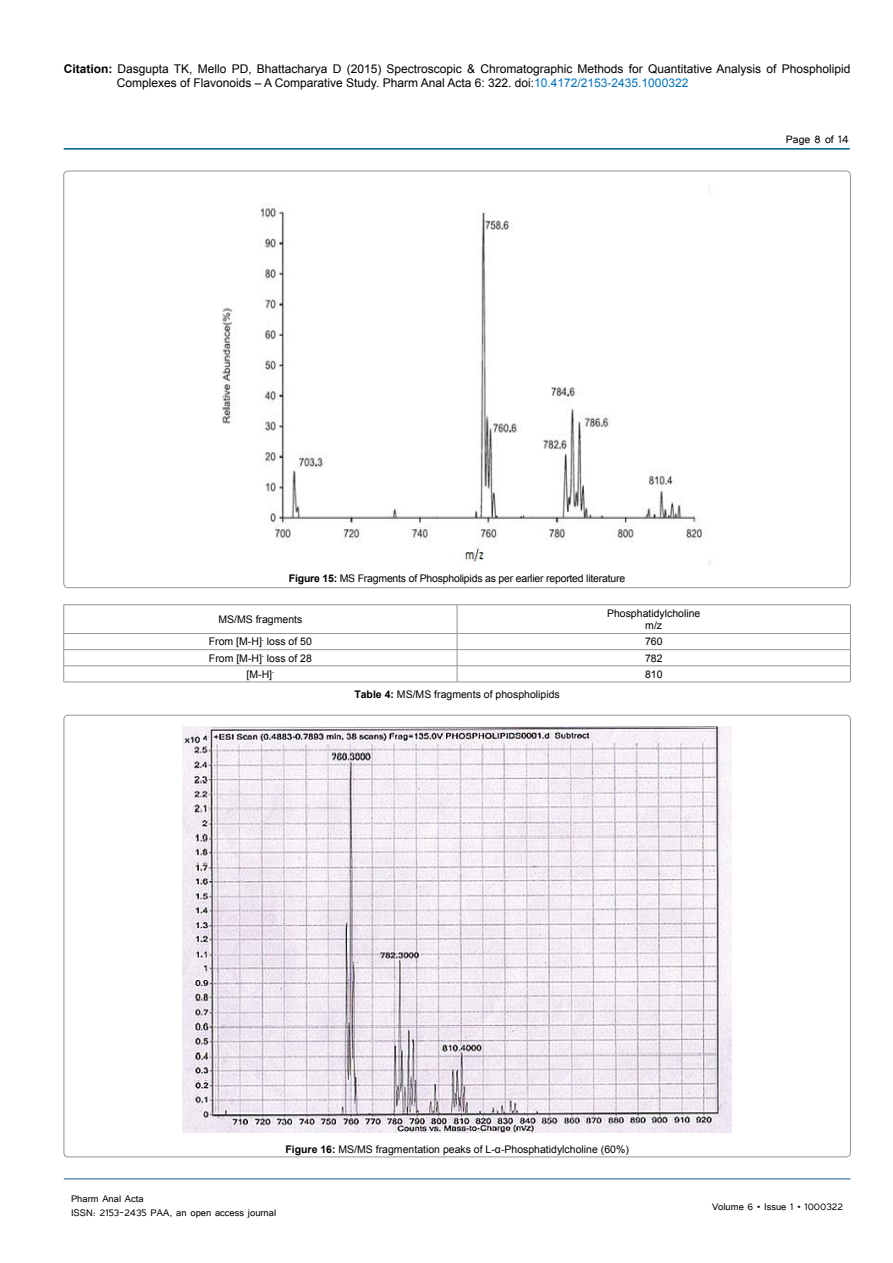
<style>
.page{position:relative;width:893px;height:1263px;background:#fff}
.page>*{position:absolute;margin:0;border:0;box-sizing:border-box;transform-origin:0 0}
.t1{font:13.5px "Tunga";color:#000}
.t2{font:12px/14.4px "Arial";color:#000}
.t3{font:12px/14.4px "Tunga";color:#000}
.t4{font:10.5px/12.6px "Arial";color:#000;text-align:center}
.t5{font:10.5px "Arial";letter-spacing:-.02em;color:#000}
.s1{font-weight:700}
.s2{color:#0072bc}
</style>
<div class="page">
<hr style="left:64px;top:148px;width:786px;height:2px;background:#005a96">
<hr style="left:64px;top:1179px;width:786px;height:1px;background:#005a96">
<img style="left:222px;top:205px;width:488px;height:361px">
<hr style="left:64px;top:604px;width:393px;height:1px;background:#939598">
<hr style="left:457px;top:604px;width:393px;height:1px;background:#939598">
<hr style="left:64px;top:633px;width:393px;height:1px;background:#939598">
<hr style="left:457px;top:633px;width:393px;height:1px;background:#939598">
<hr style="left:64px;top:649px;width:393px;height:1px;background:#939598">
<hr style="left:457px;top:649px;width:393px;height:1px;background:#939598">
<hr style="left:64px;top:665px;width:393px;height:1px;background:#939598">
<svg style="left:63px;top:605px;width:1px;height:77px"></svg>
<hr style="left:457px;top:665px;width:393px;height:1px;background:#939598">
<svg style="left:457px;top:605px;width:1px;height:77px"></svg>
<svg style="left:850px;top:605px;width:1px;height:77px"></svg>
<hr style="left:64px;top:682px;width:393px;height:1px;background:#939598">
<hr style="left:457px;top:682px;width:393px;height:1px;background:#939598">
<img style="left:183px;top:726px;width:548px;height:406px">
<p class="t2" style="left:117px;top:61px;width:735px;text-indent:-53px"><span class="s1">Citation:</span> Dasgupta TK, Mello PD, Bhattacharya D (2015) Spectroscopic &amp; Chromatographic Methods for Quantitative Analysis of Phospholipid<br>Complexes of Flavonoids – A Comparative Study. Pharm Anal Acta 6: 322. doi:<span class="s2">10.4172/2153-2435.1000322</span></p>
<p class="t1" style="left:786px;top:131px;width:65px">Page 8 of 14</p>
<p class="t5" style="left:289px;top:571px;width:338px"><span class="s1">Figure 15:</span> MS Fragments of Phospholipids as per earlier reported literature</p>
<p class="t4" style="left:218px;top:613px;width:86px">MS/MS fragments</p>
<p class="t4" style="left:607px;top:607px;width:95px">Phosphatidylcholine m/z</p>
<p class="t4" style="left:209px;top:635px;width:104px">From [M-H]<sup>-</sup> loss of 50</p>
<p class="t4" style="left:645px;top:635px;width:19px">760</p>
<p class="t4" style="left:209px;top:652px;width:104px">From [M-H]<sup>-</sup> loss of 28</p>
<p class="t4" style="left:645px;top:652px;width:19px">782</p>
<p class="t4" style="left:247px;top:668px;width:29px">[M-H]<sup>-</sup></p>
<p class="t4" style="left:645px;top:668px;width:19px">810</p>
<p class="t4" style="left:354px;top:688px;width:207px"><span class="s1">Table 4:</span> MS/MS fragments of phospholipids</p>
<p class="t4" style="left:285px;top:1143px;width:345px"><span class="s1">Figure 16:</span> MS/MS fragmentation peaks of L-α-Phosphatidylcholine (60%)</p>
<p class="t3" style="left:71px;top:1190px;width:207px">Pharm Anal Acta<br>ISSN: 2153-2435 PAA, an open access journal</p>
<p class="t3" style="left:712px;top:1199px;width:132px">Volume 6 • Issue 1 • 1000322</p>
</div>
